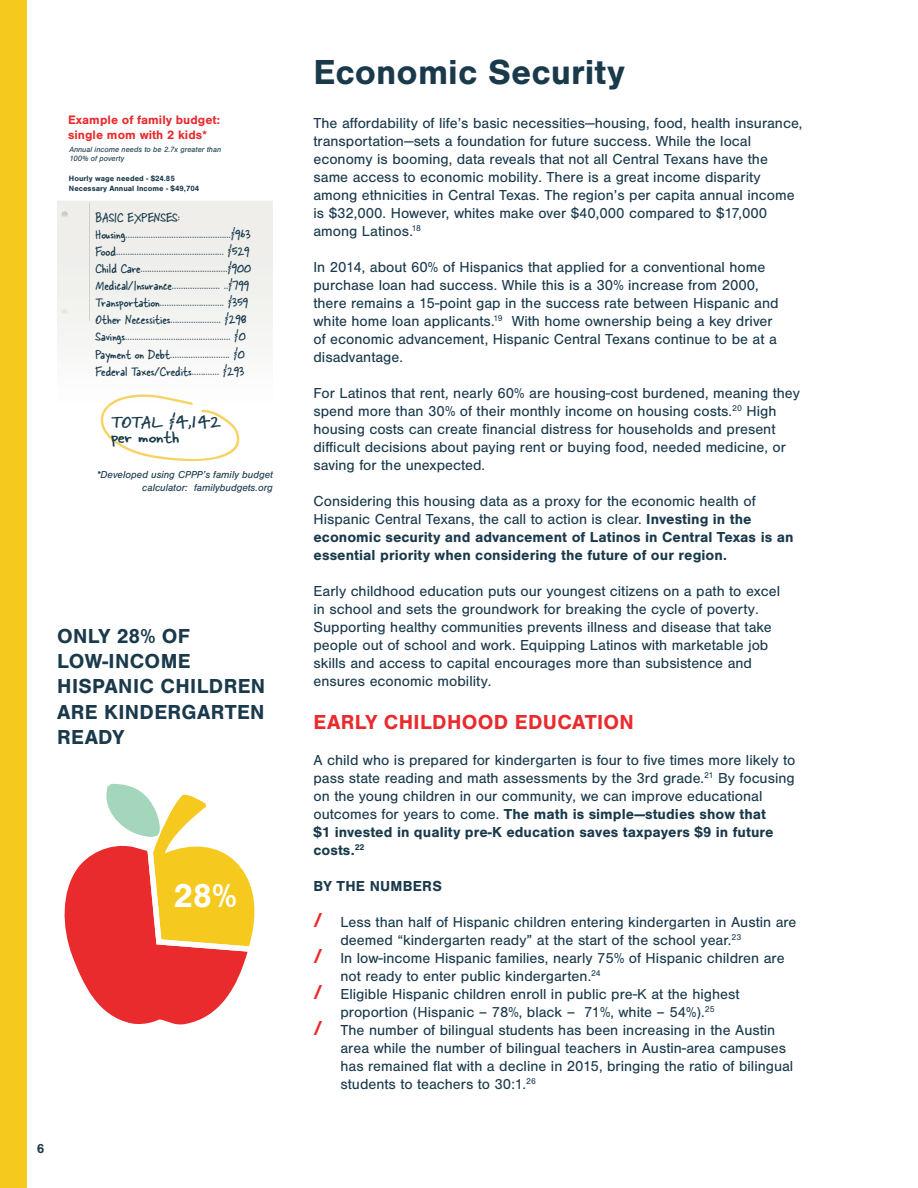
<style>
.page{position:relative;width:918px;height:1188px;background:#fff}
.page>*{position:absolute;margin:0;border:0;box-sizing:border-box;transform-origin:0 0}
.t1{font:700 36px "Foundation Sans";color:#1a3a4c}
.t2{font:700 34.5px "Foundation Sans";color:#fff}
.t3{font:700 21px/25.2px "Foundation Sans";letter-spacing:.015em;color:#1a3a4c}
.t4{font:700 21px "Foundation Sans";letter-spacing:.015em;color:#e92b2e}
.t5{font:18.45px/14.9px "Skippy Sharp";color:#1a3a4c;scale:1.23 1}
.t6{font:15px/18px "Foundation Sans";color:#1a3a4c}
.t7{font:700 15px/18px "Foundation Sans";color:#1a3a4c}
.t8{font:14.25px/17.1px "Skippy Sharp";color:#1a3a4c}
.t9{font:700 13.5px "Foundation Sans";color:#1a3a4c}
.t10{font:700 12.75px/15.1px "Foundation Sans";color:#e92b2e}
.t11{font:italic 10.5px/12.6px "Foundation Sans";color:#1a3a4c;text-align:right}
.t12{font:700 7.95px/9.4px "Foundation Sans";color:#1a3a4c}
.t13{font:italic 7.95px/9.4px "Foundation Sans";color:#1a3a4c}
.t14{font:italic 300 5.55px "Foundation Sans";color:#1a3a4c}
.s1{font-weight:400}
.s2{font-weight:700}
.s3{font-weight:700;font-size:21px;color:#e92b2e}
</style>
<div class="page">
<div style="left:0;top:0;width:27px;height:1188px;background:#f6c91f"></div>
<svg style="left:64px;top:784px;width:191px;height:241px"></svg>
<svg style="left:57px;top:201px;width:216px;height:194px"></svg>
<svg style="left:61px;top:211px;width:7px;height:7px"></svg>
<svg style="left:61px;top:309px;width:7px;height:7px"></svg>
<svg style="left:101px;top:395px;width:138px;height:66px"></svg>
<svg style="left:89px;top:203px;width:2px;height:119px"></svg>
<p class="t10" style="left:68px;top:112px;width:153px">Example of family budget: single mom with 2 kids*</p>
<p class="t12" style="left:69px;top:174px;width:132px">Hourly wage needed - $24.85<br>Necessary Annual Income - $49,704</p>
<p class="t13" style="left:69px;top:144px;width:153px">Annual income needs to be 2.7x greater than<br>100% of poverty</p>
<p class="t8" style="left:96px;top:208px;width:157px">BASIC EXPENSES:<br>Housing..............................................$963<br>Food............................................... $529<br>Child Care......................................$900<br>Medical/Insurance..................... ..$799<br>Transportation............................ $359<br>Other Necessities...................... $298<br>Savings.............................................. $0<br>Payment on Debt.......................... $0<br>Federal Taxes/Credits............ $293</p>
<p class="t5" style="left:111px;top:413px;width:91px">TOTAL $4,142 per month</p>
<p class="t11" style="left:97px;top:469px;width:178px">*Developed using CPPP’s family budget calculator: familybudgets.org</p>
<p class="t14" style="left:99px;top:473px;width:165px">*Developed using CPPP’s family budget calculator: familybudgets.org</p>
<h3 class="t3" style="left:57px;top:624px;width:210px">ONLY 28% OF<br>LOW-INCOME<br>HISPANIC CHILDREN<br>ARE KINDERGARTEN<br>READY</h3>
<h2 class="t2" style="left:173px;top:876px;width:65px">28%</h2>
<p class="t9" style="left:37px;top:1141px;width:9px">6</p>
<h1 class="t1" style="left:314px;top:52px;width:313px">Economic Security</h1>
<p class="t6" style="left:314px;top:114px;width:491px">The affordability of life’s basic necessities—housing, food, health insurance, transportation—sets a foundation for future success. While the local economy is booming, data reveals that not all Central Texans have the same access to economic mobility. There is a great income disparity among ethnicities in Central Texas. The region’s per capita annual income is $32,000. However, whites make over $40,000 compared to $17,000 among Latinos.<sup>18</sup></p>
<p class="t6" style="left:314px;top:258px;width:467px">In 2014, about 60% of Hispanics that applied for a conventional home purchase loan had success. While this is a 30% increase from 2000, there remains a 15-point gap in the success rate between Hispanic and white home loan applicants.<sup>19</sup> With home ownership being a key driver of economic advancement, Hispanic Central Texans continue to be at a disadvantage.</p>
<p class="t6" style="left:314px;top:384px;width:488px">For Latinos that rent, nearly 60% are housing-cost burdened, meaning they spend more than 30% of their monthly income on housing costs.<sup>20</sup> High housing costs can create financial distress for households and present difficult decisions about paying rent or buying food, needed medicine, or saving for the unexpected.</p>
<p class="t7" style="left:314px;top:492px;width:482px"><span class="s1">Considering this housing data as a proxy for the economic health of Hispanic Central Texans, the call to action is clear.</span> Investing in the economic security and advancement of Latinos in Central Texas is an essential priority when considering the future of our region.</p>
<p class="t6" style="left:314px;top:582px;width:468px">Early childhood education puts our youngest citizens on a path to excel in school and sets the groundwork for breaking the cycle of poverty.<br>Supporting healthy communities prevents illness and disease that take people out of school and work. Equipping Latinos with marketable job skills and access to capital encourages more than subsistence and ensures economic mobility.</p>
<h3 class="t4" style="left:314px;top:710px;width:322px">EARLY CHILDHOOD EDUCATION</h3>
<p class="t6" style="left:314px;top:751px;width:483px">A child who is prepared for kindergarten is four to five times more likely to pass state reading and math assessments by the 3rd grade.<sup>21</sup> By focusing on the young children in our community, we can improve educational outcomes for years to come. <span class="s2">The math is simple—studies show that<br>$1 invested in quality pre-K education saves taxpayers $9 in future costs.</span><sup>22</sup></p>
<p class="t7" style="left:314px;top:877px;width:130px">BY THE NUMBERS</p>
<p class="t6" style="left:313px;top:913px;width:485px"><span class="s3">/</span> Less than half of Hispanic children entering kindergarten in Austin are</p>
<p class="t6" style="left:340px;top:931px;width:402px">deemed “kindergarten ready” at the start of the school year.<sup>23</sup></p>
<p class="t6" style="left:313px;top:949px;width:473px"><span class="s3">/</span> In low-income Hispanic families, nearly 75% of Hispanic children are</p>
<p class="t6" style="left:340px;top:967px;width:262px">not ready to enter public kindergarten.<sup>24</sup></p>
<p class="t6" style="left:313px;top:985px;width:427px"><span class="s3">/</span> Eligible Hispanic children enroll in public pre-K at the highest</p>
<p class="t6" style="left:340px;top:1003px;width:376px">proportion (Hispanic – 78%, black – 71%, white – 54%).<sup>25</sup></p>
<p class="t6" style="left:313px;top:1021px;width:463px"><span class="s3">/</span> The number of bilingual students has been increasing in the Austin</p>
<p class="t6" style="left:340px;top:1039px;width:447px">area while the number of bilingual teachers in Austin-area campuses</p>
<p class="t6" style="left:340px;top:1057px;width:454px">has remained flat with a decline in 2015, bringing the ratio of bilingual</p>
<p class="t6" style="left:340px;top:1075px;width:197px">students to teachers to 30:1.<sup>26</sup></p>
</div>
